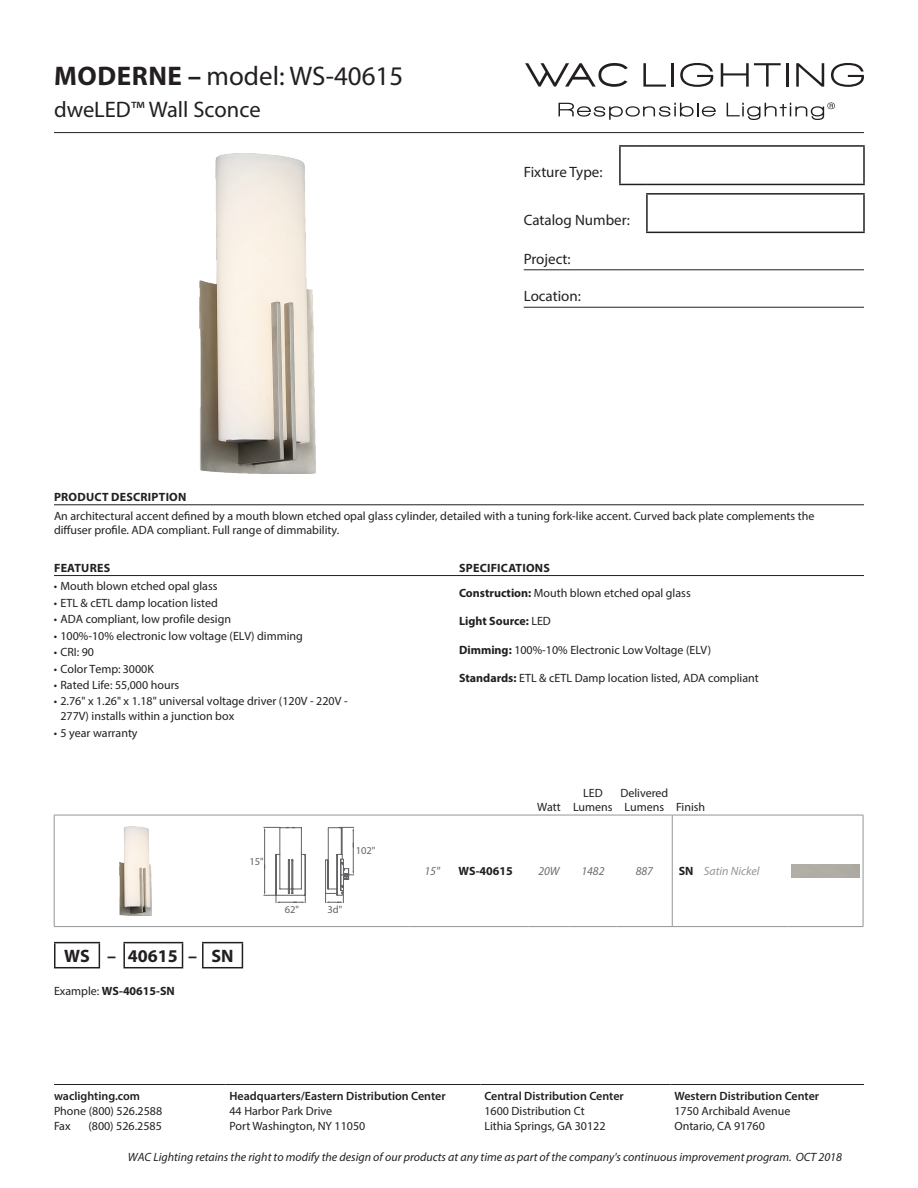
<style>
.page{position:relative;width:918px;height:1188px;background:#fff}
.page>*{position:absolute;margin:0;border:0;box-sizing:border-box;transform-origin:0 0}
.t1{font:27px "Myriad Pro";color:#231f20}
.t2{font:22.5px "Myriad Pro";color:#231f20}
.t3{font:700 18px "Myriad Pro";color:#231f20}
.t4{font:15px "Myriad Pro";color:#231f20}
.INTRO_COPY{font:12px/15px "Myriad Pro";color:#231f20}
.t5{font:italic 12px "Myriad Pro";color:#231f20}
.t6{font:600 12px "Myriad Pro";color:#231f20}
.BK_REG_LEFT{font:700 12px "Myriad Pro";letter-spacing:.02em;color:#231f20}
.BK_REG_LEFT-2{font:700 12px "Myriad Pro";color:#231f20}
.t7{font:italic 12px "Myriad Pro";color:#6c6d70}
.t8{font:italic 12px "Myriad Pro";color:#939598}
.t9{font:10.5px "Myriad Pro";color:#636366}
.s1{font-weight:700}
.s2{font-weight:400}
</style>
<div class="page">
<hr style="left:54px;top:132px;width:810px;height:1px;background:#231f20">
<hr style="left:524px;top:270px;width:96px;height:1px;background:#231f20">
<svg style="left:620px;top:270px;width:27px;height:1px"></svg>
<hr style="left:647px;top:270px;width:217px;height:1px;background:#231f20">
<hr style="left:524px;top:307px;width:96px;height:1px;background:#231f20">
<svg style="left:620px;top:307px;width:27px;height:1px"></svg>
<hr style="left:647px;top:307px;width:217px;height:1px;background:#231f20">
<hr style="left:646px;top:193px;width:219px;height:2px;background:#231f20">
<hr style="left:646px;top:195px;width:2px;height:37px;background:#231f20">
<hr style="left:863px;top:195px;width:2px;height:37px;background:#231f20">
<hr style="left:646px;top:232px;width:219px;height:1px;background:#231f20">
<hr style="left:619px;top:145px;width:28px;height:2px;background:#231f20">
<hr style="left:619px;top:147px;width:2px;height:37px;background:#231f20">
<hr style="left:647px;top:145px;width:218px;height:2px;background:#231f20">
<hr style="left:863px;top:147px;width:2px;height:37px;background:#231f20">
<svg style="left:619px;top:184px;width:28px;height:1px"></svg>
<hr style="left:647px;top:184px;width:218px;height:1px;background:#231f20">
<svg style="left:525px;top:63px;width:103px;height:24px"></svg>
<svg style="left:643px;top:63px;width:23px;height:24px"></svg>
<hr style="left:671px;top:63px;width:3px;height:24px;background:#231f20">
<svg style="left:680px;top:63px;width:33px;height:24px"></svg>
<svg style="left:721px;top:63px;width:60px;height:24px"></svg>
<hr style="left:786px;top:63px;width:2px;height:24px;background:#231f20">
<svg style="left:796px;top:63px;width:28px;height:24px"></svg>
<svg style="left:831px;top:63px;width:33px;height:24px"></svg>
<svg style="left:559px;top:103px;width:157px;height:17px"></svg>
<svg style="left:727px;top:102px;width:108px;height:18px"></svg>
<hr style="left:54px;top:1084px;width:172px;height:1px;background:#231f20">
<hr style="left:226px;top:1084px;width:255px;height:1px;background:#231f20">
<hr style="left:481px;top:1084px;width:190px;height:1px;background:#231f20">
<hr style="left:671px;top:1084px;width:193px;height:1px;background:#231f20">
<hr style="left:54px;top:505px;width:405px;height:1px;background:#231f20">
<hr style="left:459px;top:505px;width:405px;height:1px;background:#231f20">
<hr style="left:54px;top:575px;width:405px;height:1px;background:#231f20">
<hr style="left:459px;top:575px;width:405px;height:1px;background:#231f20">
<img style="left:200px;top:153px;width:116px;height:320px">
<hr style="left:54px;top:942px;width:46px;height:1px;background:#231f20">
<hr style="left:54px;top:943px;width:2px;height:24px;background:#231f20">
<svg style="left:99px;top:943px;width:1px;height:24px"></svg>
<hr style="left:123px;top:942px;width:60px;height:1px;background:#231f20">
<hr style="left:123px;top:943px;width:2px;height:24px;background:#231f20">
<svg style="left:182px;top:943px;width:1px;height:24px"></svg>
<hr style="left:202px;top:942px;width:41px;height:1px;background:#231f20">
<hr style="left:202px;top:943px;width:2px;height:24px;background:#231f20">
<svg style="left:242px;top:943px;width:1px;height:24px"></svg>
<hr style="left:54px;top:967px;width:46px;height:1px;background:#231f20">
<hr style="left:123px;top:967px;width:60px;height:1px;background:#231f20">
<hr style="left:202px;top:967px;width:41px;height:1px;background:#231f20">
<svg style="left:119px;top:816px;width:744px;height:110px"></svg>
<hr style="left:54px;top:815px;width:1px;height:111px;background:#939598">
<hr style="left:217px;top:926px;width:192px;height:1px;background:#939598">
<hr style="left:54px;top:815px;width:163px;height:1px;background:#939598">
<hr style="left:409px;top:815px;width:46px;height:1px;background:#939598">
<hr style="left:455px;top:815px;width:74px;height:1px;background:#939598">
<hr style="left:529px;top:815px;width:40px;height:1px;background:#939598">
<hr style="left:569px;top:815px;width:47px;height:1px;background:#939598">
<hr style="left:616px;top:815px;width:56px;height:1px;background:#939598">
<svg style="left:673px;top:815px;width:27px;height:1px"></svg>
<hr style="left:700px;top:815px;width:88px;height:1px;background:#939598">
<hr style="left:788px;top:815px;width:75px;height:1px;background:#939598">
<hr style="left:863px;top:815px;width:1px;height:111px;background:#939598">
<hr style="left:455px;top:926px;width:74px;height:1px;background:#939598">
<hr style="left:529px;top:926px;width:40px;height:1px;background:#939598">
<hr style="left:569px;top:926px;width:47px;height:1px;background:#939598">
<hr style="left:616px;top:926px;width:56px;height:1px;background:#939598">
<svg style="left:672px;top:926px;width:28px;height:1px"></svg>
<hr style="left:700px;top:926px;width:88px;height:1px;background:#939598">
<hr style="left:788px;top:926px;width:75px;height:1px;background:#939598">
<hr style="left:217px;top:815px;width:192px;height:1px;background:#939598">
<hr style="left:54px;top:926px;width:163px;height:1px;background:#939598">
<hr style="left:409px;top:926px;width:46px;height:1px;background:#939598">
<hr style="left:672px;top:815px;width:1px;height:111px;background:#939598">
<img style="left:120px;top:826px;width:32px;height:89px">
<svg style="left:263px;top:827px;width:91px;height:76px"></svg>
<img style="left:791px;top:864px;width:69px;height:13px">
<p class="t1" style="left:54px;top:59px;width:351px"><span class="s1">MODERNE –</span> model: WS-40615</p>
<p class="t2" style="left:54px;top:95px;width:208px">dweLED™ Wall Sconce</p>
<p class="t4" style="left:524px;top:163px;width:80px">Fixture Type:</p>
<p class="t4" style="left:524px;top:211px;width:108px">Catalog Number:</p>
<p class="t4" style="left:524px;top:250px;width:48px">Project:</p>
<p class="t4" style="left:524px;top:287px;width:59px">Location:</p>
<p class="BK_REG_LEFT" style="left:54px;top:489px;width:134px">PRODUCT DESCRIPTION</p>
<p class="INTRO_COPY" style="left:54px;top:508px;width:762px;line-height:14.4px">An architectural accent defined by a mouth blown etched opal glass cylinder, detailed with a tuning fork-like accent. Curved back plate complements the diffuser profile. ADA compliant. Full range of dimmability.</p>
<p class="BK_REG_LEFT" style="left:54px;top:560px;width:58px">FEATURES</p>
<p class="BK_REG_LEFT" style="left:459px;top:560px;width:92px">SPECIFICATIONS</p>
<p class="INTRO_COPY" style="left:54px;top:579px;width:165px">• Mouth blown etched opal glass</p>
<p class="INTRO_COPY" style="left:54px;top:595px;width:166px">• ETL &amp; cETL damp location listed</p>
<p class="INTRO_COPY" style="left:54px;top:612px;width:179px">• ADA compliant, low profile design</p>
<p class="INTRO_COPY" style="left:54px;top:628px;width:251px">• 100%-10% electronic low voltage (ELV) dimming</p>
<p class="INTRO_COPY" style="left:54px;top:645px;width:42px">• CRI: 90</p>
<p class="INTRO_COPY" style="left:54px;top:661px;width:102px">• Color Temp: 3000K</p>
<p class="INTRO_COPY" style="left:54px;top:678px;width:127px">• Rated Life: 55,000 hours</p>
<p class="INTRO_COPY" style="left:60px;top:694px;width:289px;line-height:14.4px;text-indent:-7px">• 2.76" x 1.26" x 1.18" universal voltage driver (120V - 220V -<br>277V) installs within a junction box</p>
<p class="INTRO_COPY" style="left:54px;top:725px;width:85px">• 5 year warranty</p>
<p class="INTRO_COPY" style="left:459px;top:585px;width:233px"><span class="s1">Construction:</span> Mouth blown etched opal glass</p>
<p class="BK_REG_LEFT-2" style="left:459px;top:613px;width:93px">Light Source: <span class="s2">LED</span></p>
<p class="INTRO_COPY" style="left:459px;top:642px;width:254px"><span class="s1">Dimming:</span> 100%-10% Electronic Low Voltage (ELV)</p>
<p class="INTRO_COPY" style="left:459px;top:670px;width:301px"><span class="s1">Standards:</span> ETL &amp; cETL Damp location listed, ADA compliant</p>
<p class="t9" style="left:249px;top:855px;width:16px">15"</p>
<p class="t3" style="left:64px;top:944px;width:27px">WS</p>
<p class="t3" style="left:107px;top:944px;width:10px">–</p>
<p class="t3" style="left:128px;top:944px;width:51px">40615</p>
<p class="t3" style="left:188px;top:944px;width:10px">–</p>
<p class="t3" style="left:212px;top:944px;width:24px">SN</p>
<p class="BK_REG_LEFT-2" style="left:54px;top:983px;width:122px"><span class="s2">Example:</span> WS-40615-SN</p>
<p class="t9" style="left:356px;top:844px;width:21px">102"</p>
<p class="t9" style="left:285px;top:903px;width:16px">62"</p>
<p class="t9" style="left:327px;top:903px;width:16px">3d"</p>
<p class="INTRO_COPY" style="left:537px;top:800px;width:25px">Watt</p>
<p class="INTRO_COPY" style="left:583px;top:785px;width:21px">LED</p>
<p class="INTRO_COPY" style="left:573px;top:800px;width:41px">Lumens</p>
<p class="INTRO_COPY" style="left:620px;top:785px;width:49px">Delivered</p>
<p class="INTRO_COPY" style="left:625px;top:800px;width:41px">Lumens</p>
<p class="INTRO_COPY" style="left:676px;top:800px;width:31px">Finish</p>
<p class="t7" style="left:424px;top:864px;width:17px">15"</p>
<p class="BK_REG_LEFT" style="left:459px;top:863px;width:56px">WS-40615</p>
<p class="t7" style="left:538px;top:864px;width:23px">20W</p>
<p class="t7" style="left:581px;top:864px;width:25px">1482</p>
<p class="t7" style="left:636px;top:864px;width:19px">887</p>
<p class="BK_REG_LEFT" style="left:679px;top:863px;width:16px">SN</p>
<p class="t8" style="left:704px;top:864px;width:57px">Satin Nickel</p>
<p class="t6" style="left:54px;top:1089px;width:88px">waclighting.com</p>
<p class="INTRO_COPY" style="left:54px;top:1104px;width:110px">Phone (800) 526.2588<br>Fax</p>
<p class="t6" style="left:674px;top:1089px;width:146px">Western Distribution Center</p>
<p class="INTRO_COPY" style="left:674px;top:1104px;width:117px">1750 Archibald Avenue<br>Ontario, CA 91760</p>
<p class="t5" style="left:128px;top:1149px;width:716px">WAC Lighting retains the right to modify the design of our products at any time as part of the company's continuous improvement program. OCT 2018</p>
<p class="t6" style="left:230px;top:1089px;width:218px">Headquarters/Eastern Distribution Center</p>
<p class="INTRO_COPY" style="left:230px;top:1104px;width:137px">44 Harbor Park Drive<br>Port Washington, NY 11050</p>
<p class="t6" style="left:484px;top:1089px;width:141px">Central Distribution Center</p>
<p class="INTRO_COPY" style="left:484px;top:1104px;width:123px">1600 Distribution Ct<br>Lithia Springs, GA 30122</p>
<p class="INTRO_COPY" style="left:88px;top:1119px;width:75px">(800) 526.2585</p>
</div>
